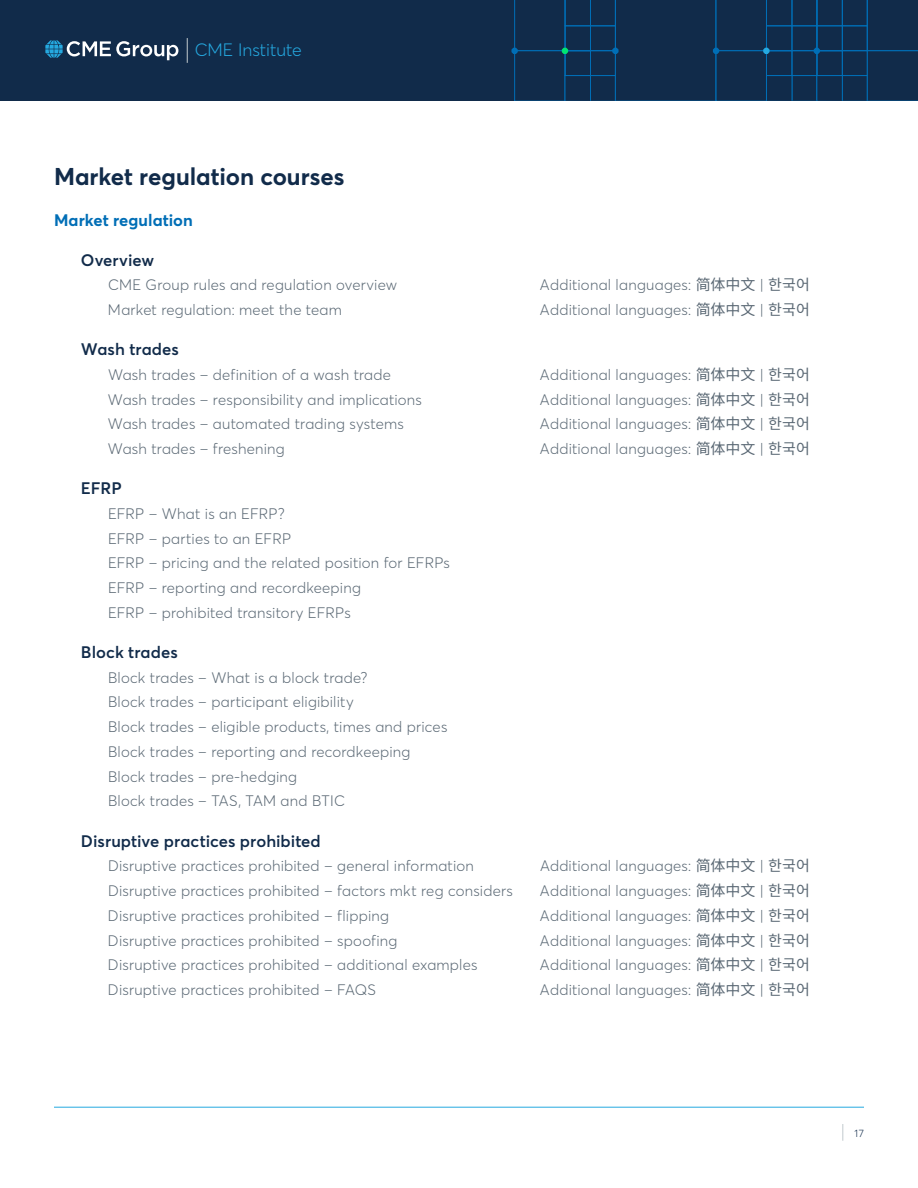
<style>
.page{position:relative;width:918px;height:1188px;background:#fff}
.page>*{position:absolute;margin:0;border:0;box-sizing:border-box;transform-origin:0 0}
.t1{font:700 24px "Averta";color:#112b4a}
.t2{font:300 17.7px "Averta";color:#25a9e0}
.t3{font:600 16.5px "Averta";letter-spacing:.005em;color:#112b4a}
.t4{font:700 16.5px "Averta";letter-spacing:.005em;color:#006eb6}
.t5{font:300 15px/24.8px "Averta";letter-spacing:.015em;color:#5a6874}
.t6{font:300 10.5px "Averta";color:#112b4a}
.s1{font-family:"Noto Sans CJ Ksc";font-weight:400}
</style>
<div class="page">
<div style="left:0;top:0;width:918px;height:101px;background:#112b4a"></div>
<svg style="left:511px;top:0;width:407px;height:101px"></svg>
<svg style="left:842px;top:1124px;width:1px;height:17px"></svg>
<hr style="left:54px;top:1107px;width:810px;height:1px;background:#25a9e0">
<svg style="left:187px;top:38px;width:1px;height:25px"></svg>
<svg style="left:45px;top:40px;width:133px;height:20px"></svg>
<p class="t2" style="left:195px;top:38px;width:108px">CME Institute</p>
<h1 class="t1" style="left:54px;top:160px;width:292px">Market regulation courses</h1>
<p class="t4" style="left:54px;top:208px;width:140px">Market regulation</p>
<p class="t3" style="left:81px;top:248px;width:75px">Overview</p>
<p class="t5" style="left:108px;top:272px;width:291px">CME Group rules and regulation overview</p>
<p class="t5" style="left:540px;top:272px;width:272px">Additional languages: <span class="s1">简体中文</span> | <span class="s1">한국어</span></p>
<p class="t5" style="left:108px;top:297px;width:235px">Market regulation: meet the team</p>
<p class="t5" style="left:540px;top:297px;width:272px">Additional languages: <span class="s1">简体中文</span> | <span class="s1">한국어</span></p>
<p class="t3" style="left:81px;top:338px;width:99px">Wash trades</p>
<p class="t5" style="left:108px;top:362px;width:284px">Wash trades – definition of a wash trade</p>
<p class="t5" style="left:540px;top:362px;width:272px">Additional languages: <span class="s1">简体中文</span> | <span class="s1">한국어</span></p>
<p class="t5" style="left:108px;top:386px;width:316px">Wash trades – responsibility and implications</p>
<p class="t5" style="left:540px;top:386px;width:272px">Additional languages: <span class="s1">简体中文</span> | <span class="s1">한국어</span></p>
<p class="t5" style="left:108px;top:411px;width:298px">Wash trades – automated trading systems</p>
<p class="t5" style="left:540px;top:411px;width:272px">Additional languages: <span class="s1">简体中文</span> | <span class="s1">한국어</span></p>
<p class="t5" style="left:108px;top:436px;width:178px">Wash trades – freshening</p>
<p class="t5" style="left:540px;top:436px;width:272px">Additional languages: <span class="s1">简体中文</span> | <span class="s1">한국어</span></p>
<p class="t3" style="left:81px;top:477px;width:43px">EFRP</p>
<p class="t5" style="left:108px;top:501px;width:344px">EFRP – What is an EFRP?<br>EFRP – parties to an EFRP<br>EFRP – pricing and the related position for EFRPs<br>EFRP – reporting and recordkeeping<br>EFRP – prohibited transitory EFRPs</p>
<p class="t3" style="left:81px;top:641px;width:98px">Block trades</p>
<p class="t5" style="left:108px;top:664px;width:341px">Block trades – What is a block trade?<br>Block trades – participant eligibility<br>Block trades – eligible products, times and prices Block trades – reporting and recordkeeping Block trades – pre-hedging<br>Block trades – TAS, TAM and BTIC</p>
<p class="t3" style="left:81px;top:829px;width:241px">Disruptive practices prohibited</p>
<p class="t5" style="left:108px;top:853px;width:367px">Disruptive practices prohibited – general information</p>
<p class="t5" style="left:540px;top:853px;width:272px">Additional languages: <span class="s1">简体中文</span> | <span class="s1">한국어</span></p>
<p class="t5" style="left:108px;top:878px;width:406px">Disruptive practices prohibited – factors mkt reg considers</p>
<p class="t5" style="left:540px;top:878px;width:272px">Additional languages: <span class="s1">简体中文</span> | <span class="s1">한국어</span></p>
<p class="t5" style="left:108px;top:903px;width:283px">Disruptive practices prohibited – flipping</p>
<p class="t5" style="left:540px;top:903px;width:272px">Additional languages: <span class="s1">简体中文</span> | <span class="s1">한국어</span></p>
<p class="t5" style="left:108px;top:927px;width:291px">Disruptive practices prohibited – spoofing</p>
<p class="t5" style="left:540px;top:927px;width:272px">Additional languages: <span class="s1">简体中文</span> | <span class="s1">한국어</span></p>
<p class="t5" style="left:108px;top:952px;width:371px">Disruptive practices prohibited – additional examples</p>
<p class="t5" style="left:540px;top:952px;width:272px">Additional languages: <span class="s1">简体中文</span> | <span class="s1">한국어</span></p>
<p class="t5" style="left:108px;top:977px;width:270px">Disruptive practices prohibited – FAQS</p>
<p class="t5" style="left:540px;top:977px;width:272px">Additional languages: <span class="s1">简体中文</span> | <span class="s1">한국어</span></p>
<p class="t6" style="left:855px;top:1126px;width:11px">17</p>
</div>
